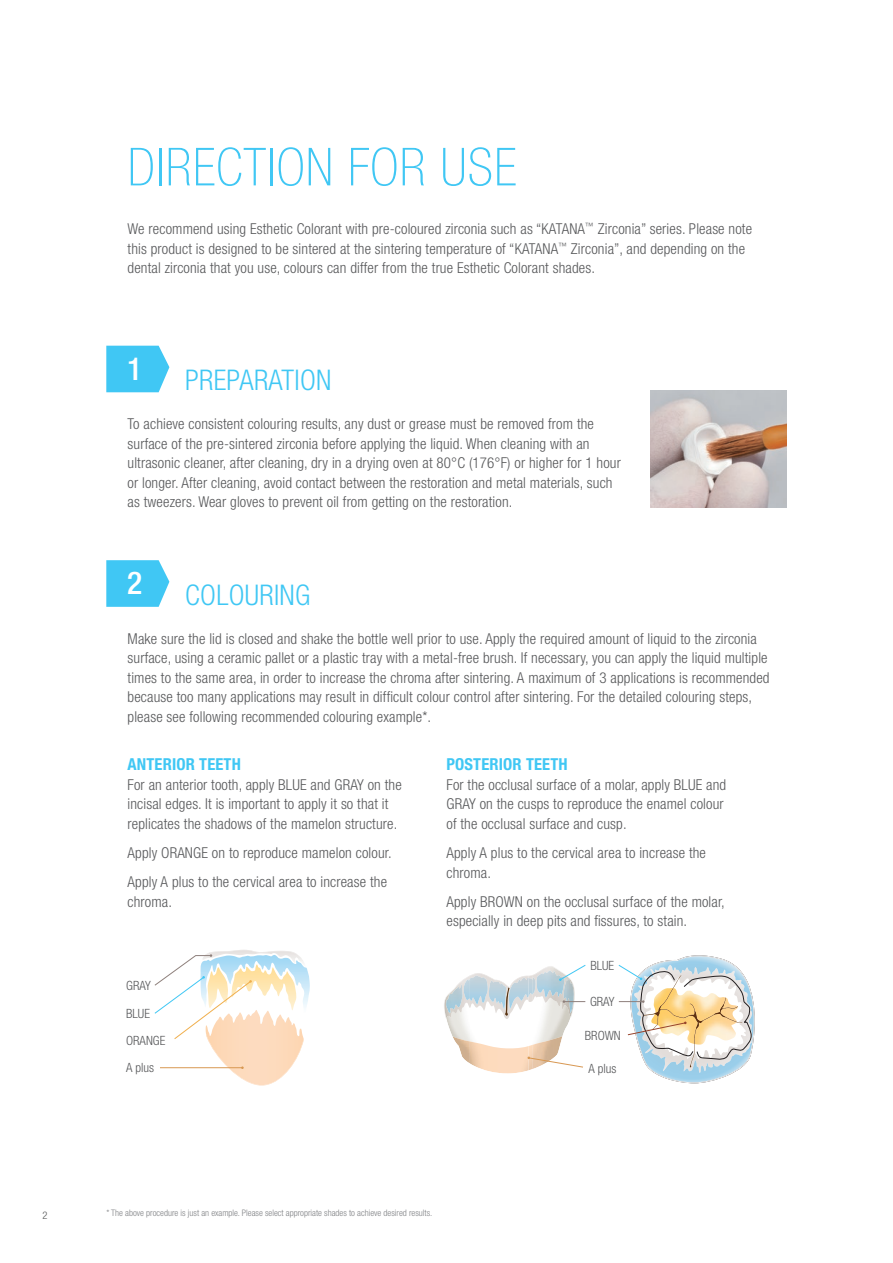
<style>
.page{position:relative;width:893px;height:1263px;background:#fff}
.page>*{position:absolute;margin:0;border:0;box-sizing:border-box;transform-origin:0 0}
.t1{font:100 condensed 52.5px "Helvetica Neue LT Std";letter-spacing:.02em;color:#40c7f4}
.t2{font:500 condensed 31.5px "Helvetica Neue LT Std";color:#fff}
.t3{font:300 condensed 28.5px "Helvetica Neue LT Std";letter-spacing:.01em;color:#40c7f4}
.t4{font:700 condensed 16.5px "Helvetica Neue LT Std";letter-spacing:.01em;color:#40c7f4}
.t5{font:300 condensed 15px/19.5px "Helvetica Neue LT Std";letter-spacing:.01em;color:#57585a}
.t6{font:300 condensed 12.75px/27px "Helvetica Neue LT Std";color:#57585a}
.t7{font:300 condensed 10.5px "Helvetica Neue LT Std";color:#57585a}
.t8{font:300 condensed 9px "Helvetica Neue LT Std";color:#808285}
</style>
<div class="page">
<svg style="left:106px;top:346px;width:63px;height:46px;background:#4fcbf4"></svg>
<svg style="left:106px;top:560px;width:63px;height:47px;background:#51ccf4"></svg>
<img style="left:651px;top:390px;width:136px;height:117px">
<svg style="left:154px;top:950px;width:156px;height:136px"></svg>
<svg style="left:444px;top:955px;width:311px;height:128px"></svg>
<p class="t7" style="left:43px;top:1209px;width:7px">2</p>
<h1 class="t1" style="left:128px;top:137px;width:390px">DIRECTION FOR USE</h1>
<p class="t5" style="left:128px;top:219px;width:626px">We recommend using Esthetic Colorant with pre-coloured zirconia such as “KATANA<sup>™</sup> Zirconia” series. Please note this product is designed to be sintered at the sintering temperature of “KATANA<sup>™</sup> Zirconia”, and depending on the dental zirconia that you use, colours can differ from the true Esthetic Colorant shades.</p>
<h2 class="t2" style="left:127px;top:350px;width:17px">1</h2>
<h3 class="t3" style="left:185px;top:364px;width:148px">PREPARATION</h3>
<p class="t5" style="left:128px;top:414px;width:495px">To achieve consistent colouring results, any dust or grease must be removed from the surface of the pre-sintered zirconia before applying the liquid. When cleaning with an ultrasonic cleaner, after cleaning, dry in a drying oven at 80°C (176°F) or higher for 1 hour or longer. After cleaning, avoid contact between the restoration and metal materials, such as tweezers. Wear gloves to prevent oil from getting on the restoration.</p>
<h2 class="t2" style="left:127px;top:564px;width:17px">2</h2>
<h3 class="t3" style="left:185px;top:578px;width:127px">COLOURING</h3>
<p class="t5" style="left:128px;top:628px;width:644px">Make sure the lid is closed and shake the bottle well prior to use. Apply the required amount of liquid to the zirconia surface, using a ceramic pallet or a plastic tray with a metal-free brush. If necessary, you can apply the liquid multiple times to the same area, in order to increase the chroma after sintering. A maximum of 3 applications is recommended because too many applications may result in difficult colour control after sintering. For the detailed colouring steps, please see following recommended colouring example*.</p>
<p class="t4" style="left:128px;top:755px;width:115px">ANTERIOR TEETH</p>
<p class="t5" style="left:128px;top:775px;width:276px">For an anterior tooth, apply BLUE and GRAY on the incisal edges. It is important to apply it so that it replicates the shadows of the mamelon structure.</p>
<p class="t5" style="left:128px;top:838px;width:266px;line-height:29.2px">Apply ORANGE on to reproduce mamelon colour.<br>Apply A plus to the cervical area to increase the</p>
<p class="t5" style="left:128px;top:892px;width:46px">chroma.</p>
<p class="t4" style="left:446px;top:755px;width:123px">POSTERIOR TEETH</p>
<p class="t5" style="left:446px;top:775px;width:281px">For the occlusal surface of a molar, apply BLUE and<br>GRAY on the cusps to reproduce the enamel colour of the occlusal surface and cusp.</p>
<p class="t5" style="left:446px;top:843px;width:261px">Apply A plus to the cervical area to increase the chroma.</p>
<p class="t5" style="left:446px;top:892px;width:280px">Apply BROWN on the occlusal surface of the molar, especially in deep pits and fissures, to stain.</p>
<p class="t6" style="left:116px;top:972px;width:26px">GRAY</p>
<p class="t6" style="left:116px;top:972px;width:37px;text-indent:11px">GRAY<br>BLUE</p>
<p class="t6" style="left:126px;top:999px;width:25px">BLUE</p>
<p class="t6" style="left:116px;top:1026px;width:41px">ORANGE<br>A plus</p>
<p class="t6" style="left:126px;top:1026px;width:41px">ORANGE<br>A plus</p>
<p class="t8" style="left:106px;top:1208px;width:327px">* The above procedure is just an example. Please select appropriate shades to achieve desired results.</p>
<p class="t6" style="left:590px;top:952px;width:25px">BLUE</p>
<p class="t6" style="left:601px;top:952px;width:25px">BLUE</p>
<p class="t6" style="left:590px;top:988px;width:26px">GRAY</p>
<p class="t6" style="left:585px;top:1022px;width:37px">BROWN</p>
<p class="t6" style="left:588px;top:1055px;width:30px">A plus</p>
<p class="t6" style="left:601px;top:988px;width:26px">GRAY</p>
<p class="t6" style="left:595px;top:1022px;width:37px">BROWN</p>
<p class="t6" style="left:599px;top:1055px;width:30px">A plus</p>
</div>
